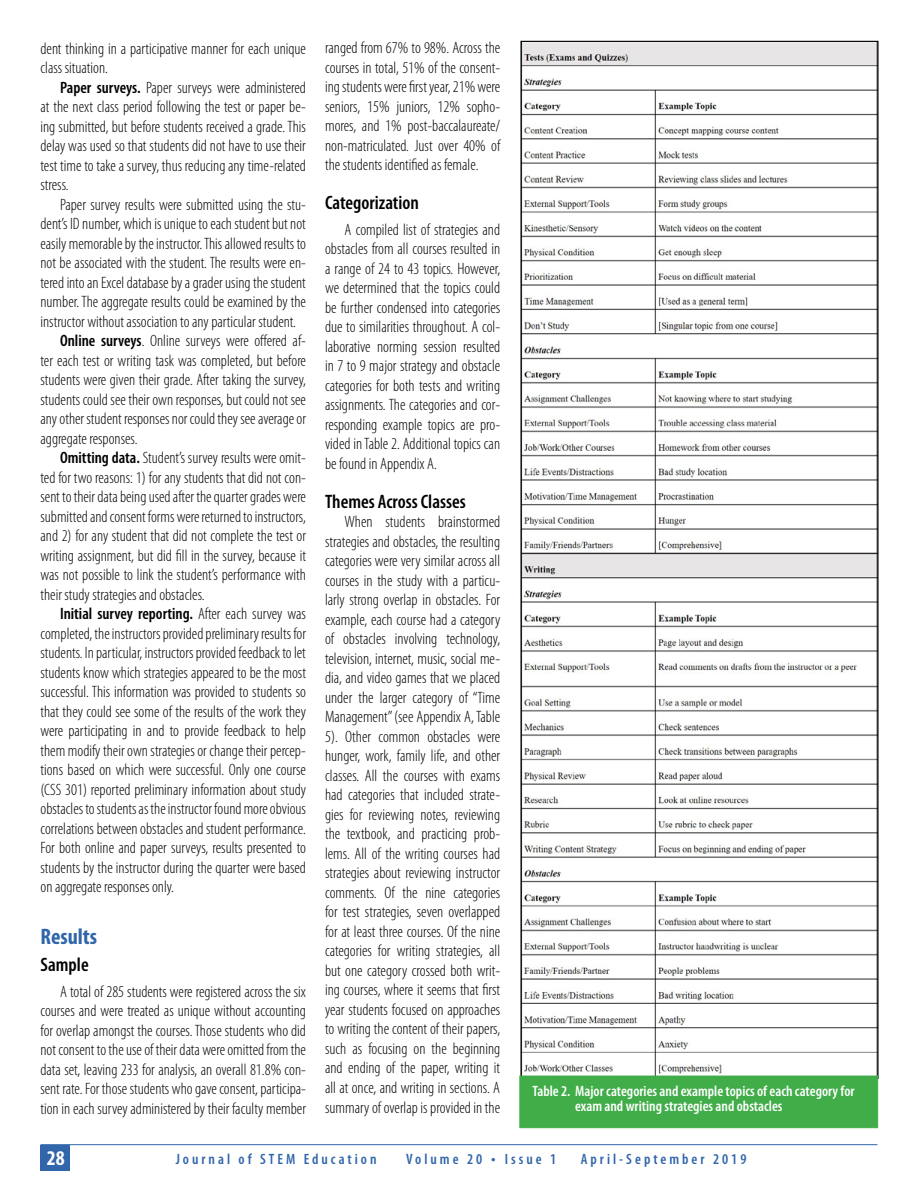
<style>
.page{position:relative;width:918px;height:1188px;background:#fff}
.page>*{position:absolute;margin:0;border:0;box-sizing:border-box;transform-origin:0 0}
.t1{font:700 condensed 22.5px "Myriad Pro";color:#3166aa}
.t2{font:700 condensed 21px "Myriad Pro";color:#fff}
.t3{font:600 condensed 19.5px "Myriad Pro";color:#000}
.t4{font:300 condensed 16.5px/19.5px "Myriad Pro";color:#000;text-align:justify}
.t5{font:600 condensed 16.5px "Myriad Pro";color:#000}
.t6{font:600 condensed 15px/15px "Myriad Pro";color:#fff}
.t7{font:600 condensed 15px "Myriad Pro";letter-spacing:.2em;color:#3166aa}
.s1{font-weight:600}
.s2{font-weight:300}
.s3{font-size:16.5px}
</style>
<div class="page">
<hr style="left:40px;top:1144px;width:838px;height:1px;background:#3166aa">
<div style="left:40px;top:1145px;width:30px;height:26px;background:#3166aa"></div>
<img style="left:522px;top:43px;width:355px;height:1033px">
<div style="left:519px;top:1076px;width:359px;height:52px;background:#41ad49"></div>
<p class="t4" style="left:41px;top:38px;width:267px">dent thinking in a participative manner for each unique class situation.</p>
<p class="t4" style="left:41px;top:77px;width:267px;text-indent:20px"><span class="s1">Paper surveys.</span> Paper surveys were administered at the next class period following the test or paper be&shy;ing submitted, but before students received a grade. This delay was used so that students did not have to use their test time to take a survey, thus reducing any time-related stress.</p>
<p class="t4" style="left:60px;top:194px;width:248px">Paper survey results were submitted using the stu-</p>
<p class="t4" style="left:41px;top:214px;width:267px">dent’s ID number, which is unique to each student but not</p>
<p class="t4" style="left:41px;top:233px;width:267px">easily memorable by the instructor. This allowed results to</p>
<p class="t4" style="left:41px;top:253px;width:267px">not be associated with the student. The results were en-</p>
<p class="t4" style="left:41px;top:272px;width:267px">tered into an Excel database by a grader using the student</p>
<p class="t4" style="left:41px;top:292px;width:267px">number. The aggregate results could be examined by the</p>
<p class="t4" style="left:41px;top:311px;width:257px">instructor without association to any particular student.</p>
<p class="t4" style="left:60px;top:331px;width:247px"><span class="s1">Online surveys</span>. Online surveys were offered af-</p>
<p class="t4" style="left:41px;top:350px;width:267px">ter each test or writing task was completed, but before</p>
<p class="t4" style="left:41px;top:370px;width:267px">students were given their grade. After taking the survey,</p>
<p class="t4" style="left:41px;top:389px;width:267px">students could see their own responses, but could not see</p>
<p class="t4" style="left:41px;top:409px;width:267px">any other student responses nor could they see average or</p>
<p class="t4" style="left:41px;top:428px;width:99px">aggregate responses.</p>
<p class="t4" style="left:60px;top:448px;width:247px"><span class="s1">Omitting data.</span> Student’s survey results were omit-</p>
<p class="t4" style="left:41px;top:467px;width:267px">ted for two reasons: 1) for any students that did not con-</p>
<p class="t4" style="left:41px;top:487px;width:267px">sent to their data being used after the quarter grades were</p>
<p class="t4" style="left:41px;top:506px;width:267px">submitted and consent forms were returned to instructors,</p>
<p class="t4" style="left:41px;top:526px;width:267px">and 2) for any student that did not complete the test or</p>
<p class="t4" style="left:41px;top:545px;width:267px">writing assignment, but did fill in the survey, because it</p>
<p class="t4" style="left:41px;top:565px;width:267px">was not possible to link the student’s performance with</p>
<p class="t4" style="left:41px;top:584px;width:166px">their study strategies and obstacles.</p>
<p class="t5" style="left:60px;top:603px;width:247px">Initial survey reporting. <span class="s2">After each survey was</span></p>
<p class="t4" style="left:41px;top:623px;width:267px">completed, the instructors provided preliminary results for</p>
<p class="t4" style="left:41px;top:643px;width:267px">students. In particular, instructors provided feedback to let</p>
<p class="t4" style="left:41px;top:662px;width:267px">students know which strategies appeared to be the most</p>
<p class="t4" style="left:41px;top:682px;width:267px">successful. This information was provided to students so</p>
<p class="t4" style="left:41px;top:701px;width:267px">that they could see some of the results of the work they</p>
<p class="t4" style="left:41px;top:721px;width:267px">were participating in and to provide feedback to help</p>
<p class="t4" style="left:41px;top:740px;width:267px">them modify their own strategies or change their percep-</p>
<p class="t4" style="left:41px;top:760px;width:267px">tions based on which were successful. Only one course</p>
<p class="t4" style="left:41px;top:779px;width:267px">(CSS 301) reported preliminary information about study</p>
<p class="t4" style="left:41px;top:799px;width:267px">obstacles to students as the instructor found more obvious</p>
<p class="t4" style="left:41px;top:818px;width:267px">correlations between obstacles and student performance.</p>
<p class="t4" style="left:41px;top:838px;width:267px">For both online and paper surveys, results presented to</p>
<p class="t4" style="left:41px;top:857px;width:267px">students by the instructor during the quarter were based</p>
<p class="t4" style="left:41px;top:877px;width:135px">on aggregate responses only.</p>
<h1 class="t1" style="left:40px;top:923px;width:58px">Results</h1>
<p class="t3" style="left:40px;top:953px;width:50px">Sample</p>
<p class="t4" style="left:40px;top:982px;width:267px;text-indent:20px">A total of 285 students were registered across the six courses and were treated as unique without accounting for overlap amongst the courses. Those students who did not consent to the use of their data were omitted from the data set, leaving 233 for analysis, an overall 81.8% con&shy;sent rate. For those students who gave consent, participa&shy;tion in each survey administered by their faculty member</p>
<p class="t4" style="left:325px;top:38px;width:177px">ranged from 67% to 98%. Across the courses in total, 51% of the consent&shy;ing students were first year, 21% were seniors, 15% juniors, 12% sopho&shy;mores, and 1% post-baccalaureate/ non-matriculated. Just over 40% of the students identified as female.</p>
<p class="t3" style="left:325px;top:191px;width:95px">Categorization</p>
<p class="t4" style="left:325px;top:220px;width:177px;text-indent:20px">A compiled list of strategies and obstacles from all courses resulted in a range of 24 to 43 topics. However, we determined that the topics could be further condensed into categories due to similarities throughout. A col&shy;laborative norming session resulted in 7 to 9 major strategy and obstacle categories for both tests and writing assignments. The categories and cor&shy;responding example topics are pro&shy;vided in Table 2. Additional topics can be found in Appendix A.</p>
<p class="t3" style="left:325px;top:489px;width:142px">Themes Across Classes</p>
<p class="t4" style="left:325px;top:512px;width:177px;text-indent:20px">When students brainstormed strategies and obstacles, the resulting categories were very similar across all courses in the study with a particu&shy;larly strong overlap in obstacles. For example, each course had a category of obstacles involving technology, television, internet, music, social me&shy;dia, and video games that we placed under the larger category of “Time Management” (see Appendix A, Table 5). Other common obstacles were hunger, work, family life, and other classes. All the courses with exams had categories that included strate&shy;gies for reviewing notes, reviewing the textbook, and practicing prob&shy;lems. All of the writing courses had strategies about reviewing instructor comments. Of the nine categories for test strategies, seven overlapped for at least three courses. Of the nine categories for writing strategies, all but one category crossed both writ&shy;ing courses, where it seems that first year students focused on approaches to writing the content of their papers, such as focusing on the beginning and ending of the paper, writing it all at once, and writing in sections. A summary of overlap is provided in the</p>
<p class="t6" style="left:575px;top:1083px;width:281px;text-indent:-43px">Table 2. Major categories and example topics of each category for exam and writing strategies and obstacles</p>
<p class="t2" style="left:47px;top:1145px;width:19px">28</p>
<p class="t7" style="left:176px;top:1150px;width:202px">Journal of STEM Education</p>
<p class="t7" style="left:406px;top:1150px;width:152px">Volume 20 <span class="s3">•</span> Issue 1</p>
<p class="t7" style="left:581px;top:1150px;width:167px">April-September 2019</p>
</div>
